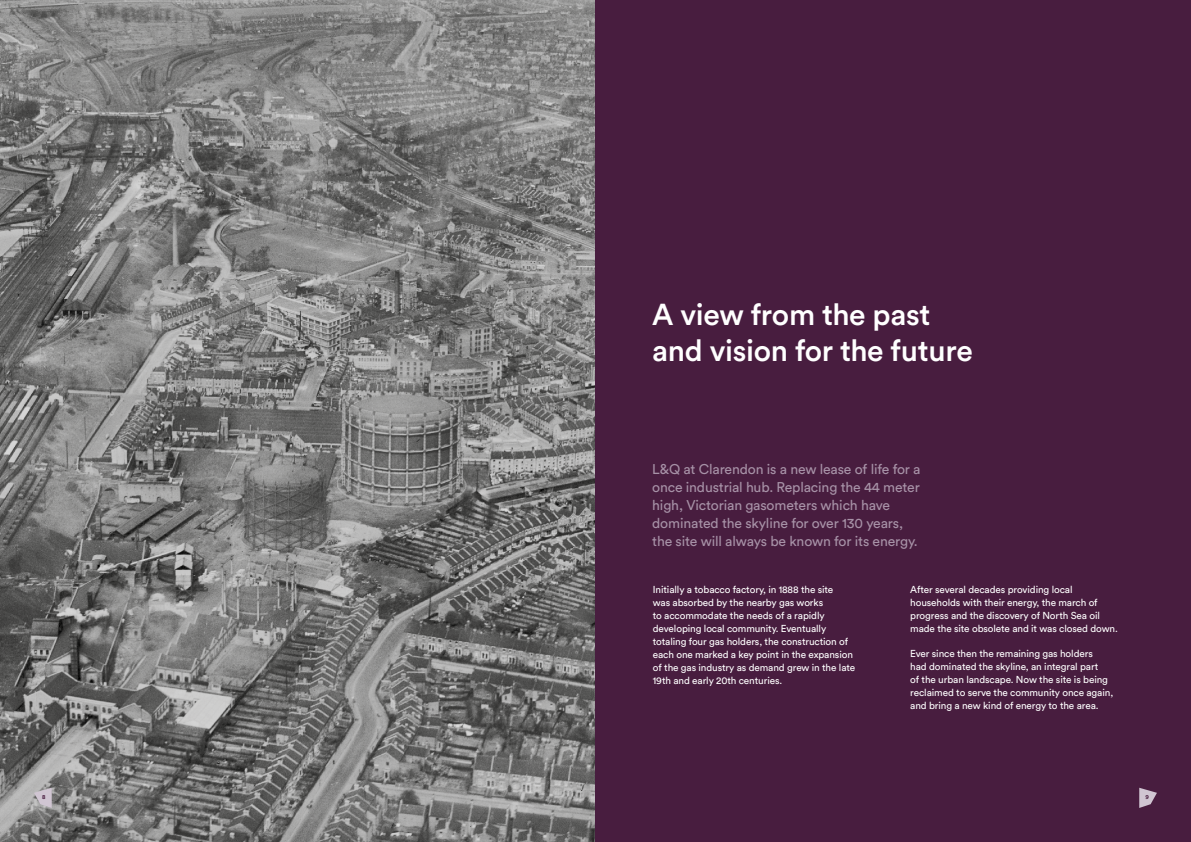
<style>
.page{position:relative;width:1191px;height:842px;background:#fff}
.page>*{position:absolute;margin:0;border:0;box-sizing:border-box;transform-origin:0 0}
.t1{font:500 30px/36px "Circular Std";letter-spacing:-.01em;color:#fff}
.t2{font:14px/18px "Circular Std";letter-spacing:-.01em;color:#a792a7}
.t3{font:10px/13px "Circular Std";letter-spacing:-.01em;color:#fff}
.t4{font:700 6px "Circular Std";color:#481d3f}
</style>
<div class="page">
<img style="left:0;top:0;width:595px;height:842px">
<div style="left:595px;top:0;width:596px;height:842px;background:#481d3f"></div>
<svg style="left:34px;top:788px;width:18px;height:20px"></svg>
<svg style="left:1139px;top:788px;width:18px;height:20px"></svg>
<h1 class="t1" style="left:652px;top:296px;width:322px">A view from the past and vision for the future</h1>
<h2 class="t2" style="left:652px;top:460px;width:270px">L&amp;Q at Clarendon is a new lease of life for a once industrial hub. Replacing the 44 meter high, Victorian gasometers which have dominated the skyline for over 130 years, the site will always be known for its energy.</h2>
<p class="t3" style="left:910px;top:583px;width:209px">After several decades providing local households with their energy, the march of progress and the discovery of North Sea oil made the site obsolete and it was closed down.</p>
<p class="t3" style="left:910px;top:647px;width:204px">Ever since then the remaining gas holders<br>had dominated the skyline, an integral part<br>of the urban landscape. Now the site is being reclaimed to serve the community once again, and bring a new kind of energy to the area.</p>
<p class="t3" style="left:653px;top:583px;width:204px">Initially a tobacco factory, in 1888 the site<br>was absorbed by the nearby gas works<br>to accommodate the needs of a rapidly developing local community. Eventually totaling four gas holders, the construction of each one marked a key point in the expansion of the gas industry as demand grew in the late 19th and early 20th centuries.</p>
<p class="t4" style="left:42px;top:793px;width:5px">8</p>
<p class="t4" style="left:1145px;top:793px;width:5px">9</p>
</div>
